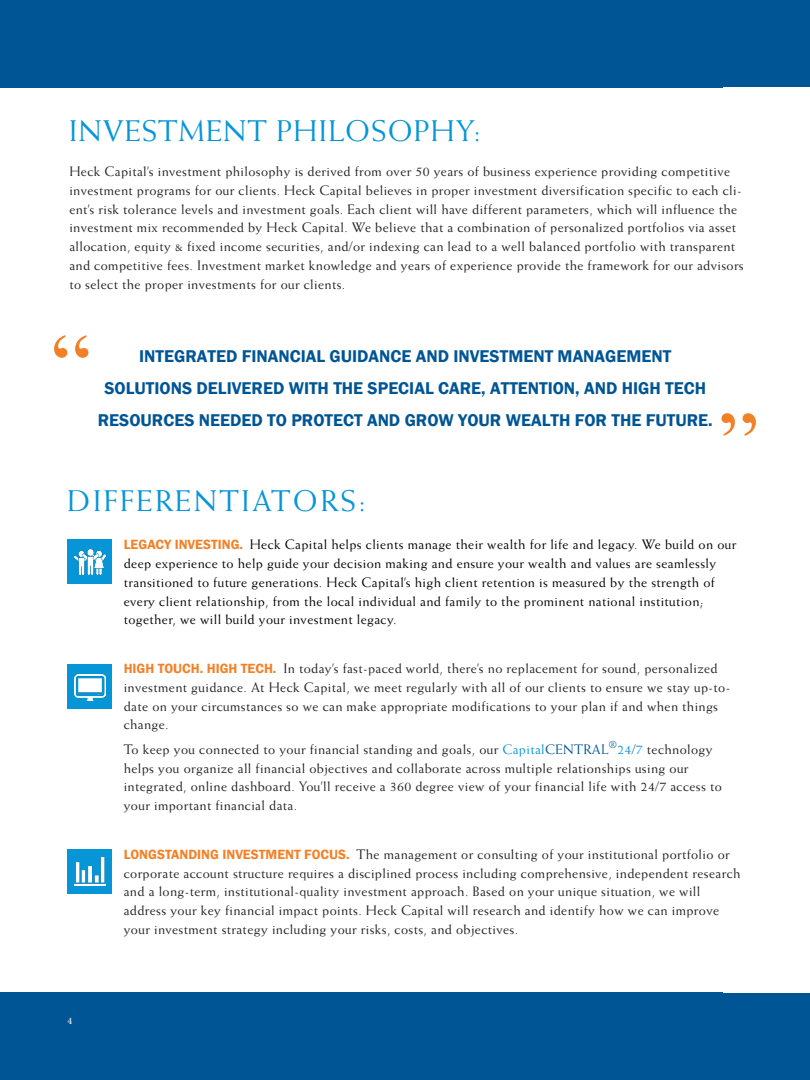
<style>
.page{position:relative;width:810px;height:1080px;background:#fff}
.page>*{position:absolute;margin:0;border:0;box-sizing:border-box;transform-origin:0 0}
.t1{font:90px "Times New Roman";color:#f48026}
.t2{font:30px "Weiss Std";letter-spacing:.03em;color:#0696d7}
.t3{font:30px "Weiss Std";letter-spacing:.08em;color:#0696d7}
.t4{font:600 17.5px "Franklin Gothic";color:#005595}
.t5{font:13.75px/18.8px "Weiss Std";letter-spacing:.025em;color:#231f20}
.t6{font:13.75px/18.8px "Weiss Std";letter-spacing:.025em;color:#000}
.t7{font:10px "Minion Pro";color:#fff}
.s1{font-family:"Franklin Gothic";font-weight:600;color:#f48026}
.s2{color:#0696d7}
.s3{color:#005595}
</style>
<div class="page">
<div style="left:68px;top:539px;width:44px;height:45px;background:#0696d7"></div>
<img style="left:74px;top:549px;width:32px;height:25px">
<div style="left:68px;top:664px;width:44px;height:45px;background:#0696d7"></div>
<img style="left:74px;top:675px;width:32px;height:26px">
<div style="left:68px;top:849px;width:44px;height:45px;background:#0696d7"></div>
<img style="left:74px;top:858px;width:32px;height:27px">
<div style="left:0;top:0;width:722px;height:87px;background:#005595"></div>
<div style="left:661px;top:37px;width:149px;height:50px;background:#005595"></div>
<div style="left:559px;top:0;width:251px;height:39px;background:#005595"></div>
<div style="left:0;top:993px;width:723px;height:87px;background:#005595"></div>
<div style="left:661px;top:1031px;width:149px;height:49px;background:#005595"></div>
<div style="left:560px;top:993px;width:250px;height:39px;background:#005595"></div>
<p class="t2" style="left:69px;top:114px;width:414px">INVESTMENT PHILOSOPHY:</p>
<p class="t5" style="left:69px;top:162px;width:676px">Heck Capital’s investment philosophy is derived from over 50 years of business experience providing competitive investment programs for our clients. Heck Capital believes in proper investment diversification specific to each cli&shy;ent’s risk tolerance levels and investment goals. Each client will have different parameters, which will influence the investment mix recommended by Heck Capital. We believe that a combination of personalized portfolios via asset allocation, equity &amp; fixed income securities, and/or indexing can lead to a well balanced portfolio with transparent and competitive fees. Investment market knowledge and years of experience provide the framework for our advisors to select the proper investments for our clients.</p>
<p class="t1" style="left:51px;top:302px;width:41px">“</p>
<p class="t4" style="left:139px;top:345px;width:534px">INTEGRATED FINANCIAL GUIDANCE AND INVESTMENT MANAGEMENT</p>
<p class="t4" style="left:104px;top:377px;width:603px">SOLUTIONS DELIVERED WITH THE SPECIAL CARE, ATTENTION, AND HIGH TECH</p>
<p class="t4" style="left:98px;top:409px;width:616px">RESOURCES NEEDED TO PROTECT AND GROW YOUR WEALTH FOR THE FUTURE.</p>
<p class="t1" style="left:759px;top:469px;width:41px;rotate:-180deg">“</p>
<p class="t3" style="left:68px;top:483px;width:300px">DIFFERENTIATORS:</p>
<p class="t7" style="left:68px;top:1014px;width:6px">4</p>
<p class="t6" style="left:124px;top:535px;width:614px"><span class="s1">LEGACY INVESTING.</span> Heck Capital helps clients manage their wealth for life and legacy. We build on our deep experience to help guide your decision making and ensure your wealth and values are seamlessly transitioned to future generations. Heck Capital’s high client retention is measured by the strength of every client relationship, from the local individual and family to the prominent national institution; together, we will build your investment legacy.</p>
<p class="t5" style="left:124px;top:659px;width:608px"><span class="s1">HIGH TOUCH. HIGH TECH.</span> In today’s fast-paced world, there’s no replacement for sound, personalized investment guidance. At Heck Capital, we meet regularly with all of our clients to ensure we stay up-to&shy;date on your circumstances so we can make appropriate modifications to your plan if and when things change.</p>
<p class="t5" style="left:124px;top:740px;width:600px">To keep you connected to your financial standing and goals, our <span class="s2">Capital</span><span class="s3">CENTRAL</span><sup>®</sup><span class="s2">24</span><span class="s3">/</span><span class="s2">7</span> technology helps you organize all financial objectives and collaborate across multiple relationships using our integrated, online dashboard. You’ll receive a 360 degree view of your financial life with 24/7 access to your important financial data.</p>
<p class="t5" style="left:124px;top:845px;width:618px"><span class="s1">LONGSTANDING INVESTMENT FOCUS.</span> The management or consulting of your institutional portfolio or corporate account structure requires a disciplined process including comprehensive, independent research and a long-term, institutional-quality investment approach. Based on your unique situation, we will address your key financial impact points. Heck Capital will research and identify how we can improve your investment strategy including your risks, costs, and objectives.</p>
</div>
